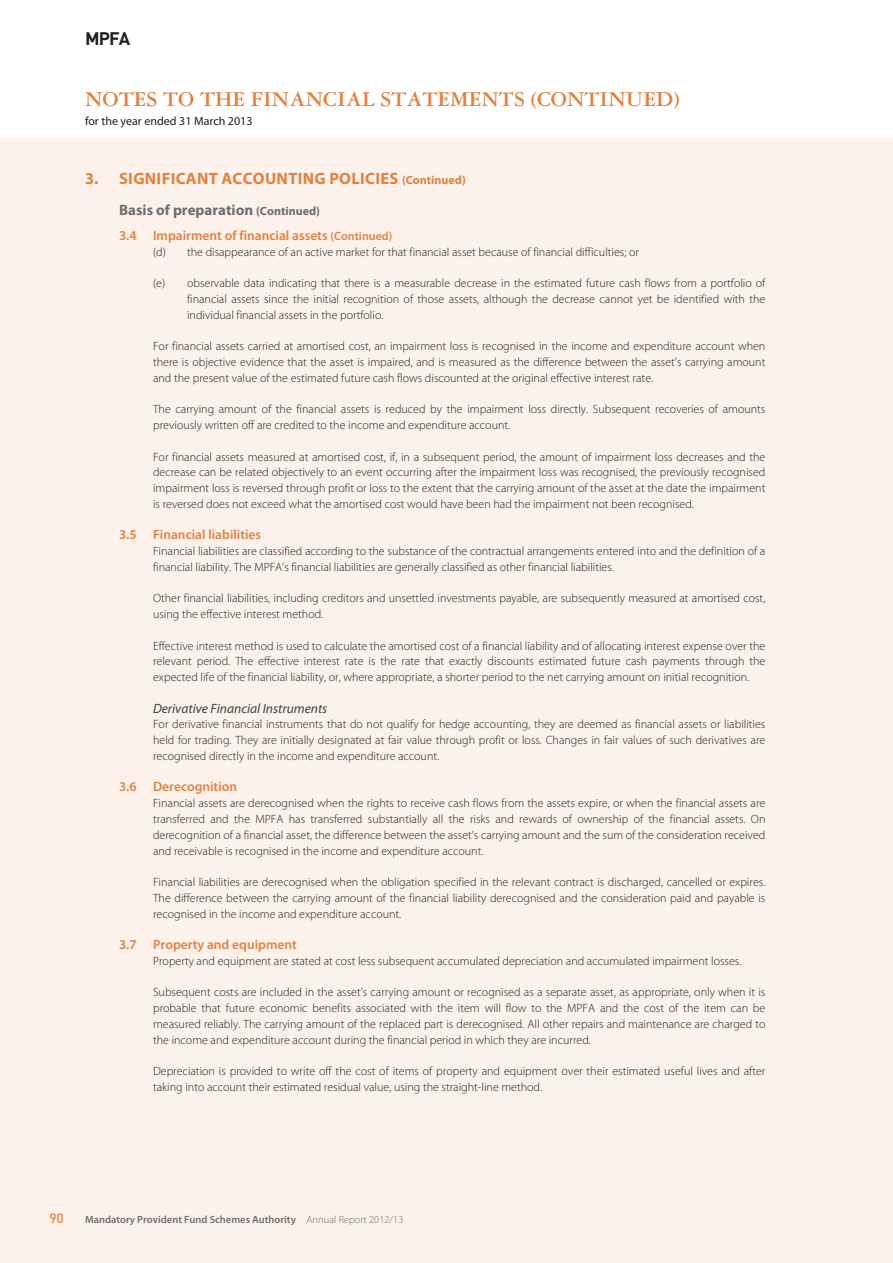
<style>
.page{position:relative;width:893px;height:1263px;background:#fff}
.page>*{position:absolute;margin:0;border:0;box-sizing:border-box;transform-origin:0 0}
.t1{font:700 22.5px "Garamond 3 LT Std";color:#e28140}
.t2{font:700 18px "DIN Pro";color:#231f20}
.t3{font:700 16.5px "Myriad Pro";letter-spacing:.02em;color:#e28140}
.t4{font:700 15px "Myriad Pro";color:#6c6d70}
.t5{font:600 13.5px "Myriad Pro";color:#e28140}
.t6{font:italic 13.5px "Myriad Pro";color:#3e3e3f}
.t7{font:500 13.5px "DIN Pro";color:#e28140}
.t8{font:300 12px/15.8px "Myriad Pro";color:#231f20;text-align:justify}
.t9{font:12px "Myriad Pro";color:#231f20}
.t10{font:600 10.5px "Myriad Pro";color:#6c6d70}
.s1{font-size:12px}
.s2{font-weight:300}
</style>
<div class="page">
<div style="left:0;top:138px;width:893px;height:1125px;background:#fcf2eb"></div>
<h2 class="t2" style="left:85px;top:32px;width:47px">MPFA</h2>
<h1 class="t1" style="left:85px;top:90px;width:596px">NOTES TO THE FINANCIAL STATEMENTS (CONTINUED)</h1>
<p class="t9" style="left:85px;top:116px;width:169px">for the year ended 31 March 2013</p>
<h3 class="t3" style="left:85px;top:172px;width:382px">3. SIGNIFICANT ACCOUNTING POLICIES <span class="s1">(Continued)</span></h3>
<p class="t4" style="left:119px;top:204px;width:202px">Basis of preparation <span class="s1">(Continued)</span></p>
<p class="t5" style="left:119px;top:231px;width:275px">3.4 Impairment of financial assets <span class="s1">(Continued)</span></p>
<p class="t8" style="left:153px;top:245px;width:487px">(d) the disappearance of an active market for that financial asset because of financial difficulties; or</p>
<p class="t8" style="left:187px;top:277px;width:580px;text-indent:-34px">(e) observable data indicating that there is a measurable decrease in the estimated future cash flows from a portfolio of financial assets since the initial recognition of those assets, although the decrease cannot yet be identified with the individual financial assets in the portfolio.</p>
<p class="t8" style="left:153px;top:340px;width:614px">For financial assets carried at amortised cost, an impairment loss is recognised in the income and expenditure account when there is objective evidence that the asset is impaired, and is measured as the difference between the asset’s carrying amount and the present value of the estimated future cash flows discounted at the original effective interest rate.</p>
<p class="t8" style="left:153px;top:403px;width:614px">The carrying amount of the financial assets is reduced by the impairment loss directly. Subsequent recoveries of amounts previously written off are credited to the income and expenditure account.</p>
<p class="t8" style="left:153px;top:450px;width:614px">For financial assets measured at amortised cost, if, in a subsequent period, the amount of impairment loss decreases and the decrease can be related objectively to an event occurring after the impairment loss was recognised, the previously recognised impairment loss is reversed through profit or loss to the extent that the carrying amount of the asset at the date the impairment is reversed does not exceed what the amortised cost would have been had the impairment not been recognised.</p>
<p class="t5" style="left:119px;top:530px;width:144px">3.5 Financial liabilities</p>
<p class="t8" style="left:153px;top:544px;width:614px">Financial liabilities are classified according to the substance of the contractual arrangements entered into and the definition of a financial liability. The MPFA’s financial liabilities are generally classified as other financial liabilities.</p>
<p class="t8" style="left:153px;top:592px;width:614px">Other financial liabilities, including creditors and unsettled investments payable, are subsequently measured at amortised cost, using the effective interest method.</p>
<p class="t8" style="left:153px;top:639px;width:614px">Effective interest method is used to calculate the amortised cost of a financial liability and of allocating interest expense over the relevant period. The effective interest rate is the rate that exactly discounts estimated future cash payments through the expected life of the financial liability, or, where appropriate, a shorter period to the net carrying amount on initial recognition.</p>
<p class="t6" style="left:153px;top:703px;width:176px">Derivative Financial Instruments</p>
<p class="t8" style="left:153px;top:718px;width:614px">For derivative financial instruments that do not qualify for hedge accounting, they are deemed as financial assets or liabilities held for trading. They are initially designated at fair value through profit or loss. Changes in fair values of such derivatives are recognised directly in the income and expenditure account.</p>
<p class="t5" style="left:119px;top:782px;width:120px">3.6 Derecognition</p>
<p class="t8" style="left:153px;top:796px;width:614px">Financial assets are derecognised when the rights to receive cash flows from the assets expire, or when the financial assets are transferred and the MPFA has transferred substantially all the risks and rewards of ownership of the financial assets. On derecognition of a financial asset, the difference between the asset’s carrying amount and the sum of the consideration received and receivable is recognised in the income and expenditure account.</p>
<p class="t8" style="left:153px;top:875px;width:614px">Financial liabilities are derecognised when the obligation specified in the relevant contract is discharged, cancelled or expires.<br>The difference between the carrying amount of the financial liability derecognised and the consideration paid and payable is recognised in the income and expenditure account.</p>
<p class="t5" style="left:119px;top:939px;width:179px">3.7 Property and equipment</p>
<p class="t8" style="left:153px;top:954px;width:590px">Property and equipment are stated at cost less subsequent accumulated depreciation and accumulated impairment losses.</p>
<p class="t8" style="left:153px;top:985px;width:614px">Subsequent costs are included in the asset’s carrying amount or recognised as a separate asset, as appropriate, only when it is probable that future economic benefits associated with the item will flow to the MPFA and the cost of the item can be measured reliably. The carrying amount of the replaced part is derecognised. All other repairs and maintenance are charged to the income and expenditure account during the financial period in which they are incurred.</p>
<p class="t8" style="left:153px;top:1064px;width:614px">Depreciation is provided to write off the cost of items of property and equipment over their estimated useful lives and after taking into account their estimated residual value, using the straight-line method.</p>
<p class="t7" style="left:49px;top:1213px;width:16px">90</p>
<p class="t10" style="left:85px;top:1215px;width:320px">Mandatory Provident Fund Schemes Authority <span class="s2">Annual Report 2012/13</span></p>
</div>
